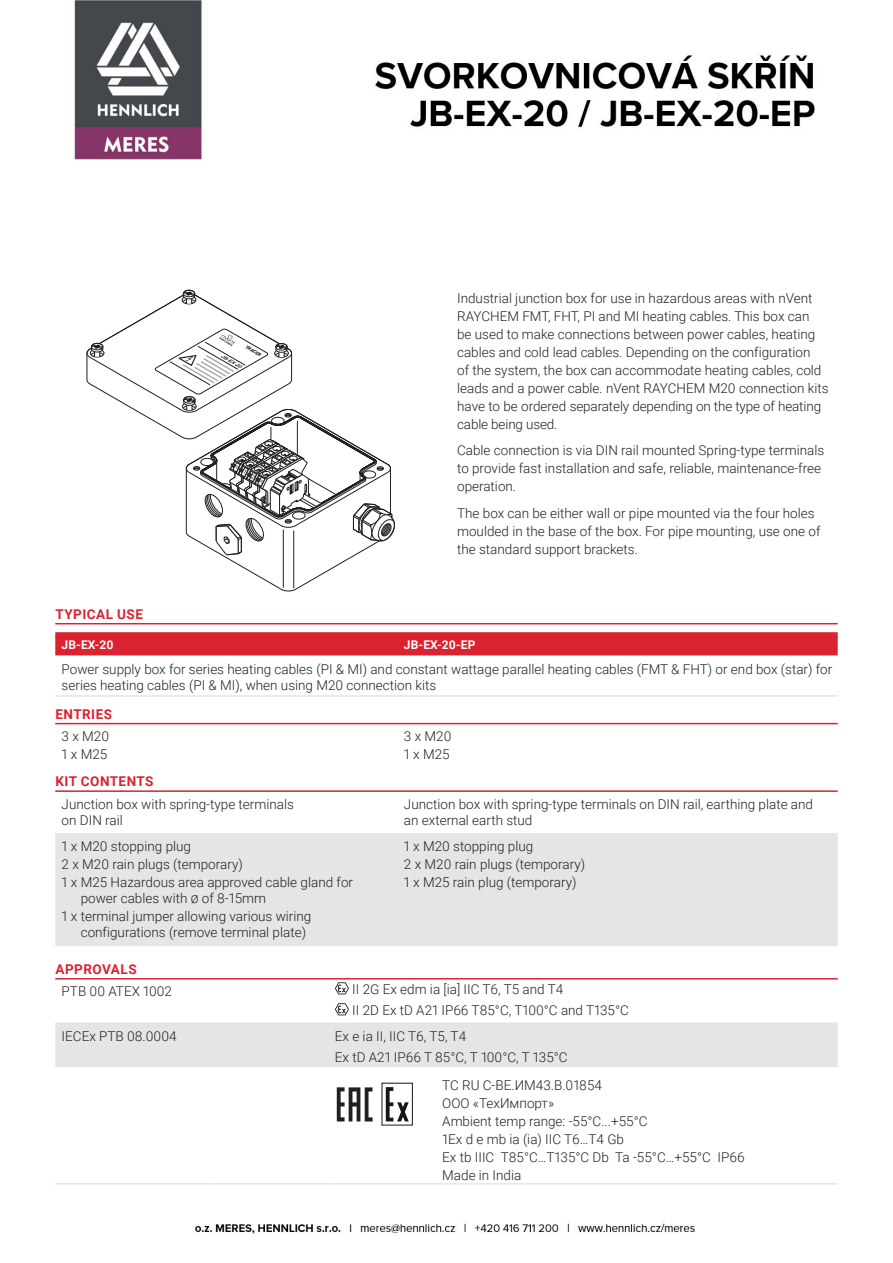
<style>
.page{position:relative;width:893px;height:1263px;background:#fff}
.page>*{position:absolute;margin:0;border:0;box-sizing:border-box;transform-origin:0 0}
.t1{font:300 13.5px/18px "Roboto";color:#231f20}
.t2{font:700 13.5px "Roboto";letter-spacing:.035em;color:#db2230}
.t3{font:700 12px "Roboto";letter-spacing:.01em;color:#fff}
.t4{font:italic 900 4.65px "Roboto";color:#231f20}
</style>
<div class="page">
<svg style="left:86px;top:289px;width:309px;height:303px"></svg>
<div style="left:55px;top:1022px;width:783px;height:45px;background:#e5e5e8"></div>
<hr style="left:55px;top:1183px;width:154px;height:1px;background:#e5e5e8">
<hr style="left:209px;top:1183px;width:119px;height:1px;background:#e5e5e8">
<hr style="left:328px;top:1183px;width:108px;height:1px;background:#e5e5e8">
<hr style="left:436px;top:1183px;width:402px;height:1px;background:#e5e5e8">
<hr style="left:55px;top:978px;width:783px;height:1px;background:#db2230">
<svg style="left:335px;top:982px;width:14px;height:12px"></svg>
<svg style="left:335px;top:1003px;width:14px;height:12px"></svg>
<svg style="left:337px;top:1087px;width:36px;height:34px"></svg>
<svg style="left:386px;top:1087px;width:23px;height:34px"></svg>
<div style="left:382px;top:1083px;width:31px;height:42px;border:1px solid #18151a"></div>
<hr style="left:55px;top:623px;width:783px;height:1px;background:#db2230">
<div style="left:55px;top:632px;width:783px;height:23px;background:#db2230"></div>
<div style="left:55px;top:833px;width:783px;height:113px;background:#e5e5e8"></div>
<hr style="left:55px;top:695px;width:343px;height:2px;background:#e5e5e8">
<hr style="left:398px;top:695px;width:440px;height:2px;background:#e5e5e8">
<hr style="left:55px;top:723px;width:783px;height:1px;background:#db2230">
<hr style="left:55px;top:790px;width:783px;height:2px;background:#db2230">
<img style="left:74px;top:0;width:741px;height:160px">
<img style="left:195px;top:1223px;width:500px;height:11px">
<p class="t4" style="left:247px;top:344px;width:19px;rotate:30deg">TRACER</p>
<p class="t1" style="left:457px;top:289px;width:373px">Industrial junction box for use in hazardous areas with nVent RAYCHEM FMT, FHT, PI and MI heating cables. This box can<br>be used to make connections between power cables, heating cables and cold lead cables. Depending on the configuration<br>of the system, the box can accommodate heating cables, cold leads and a power cable. nVent RAYCHEM M20 connection kits have to be ordered separately depending on the type of heating cable being used.</p>
<p class="t1" style="left:457px;top:441px;width:369px">Cable connection is via DIN rail mounted Spring-type terminals to provide fast installation and safe, reliable, maintenance-free operation.</p>
<p class="t1" style="left:457px;top:504px;width:365px">The box can be either wall or pipe mounted via the four holes moulded in the base of the box. For pipe mounting, use one of the standard support brackets.</p>
<p class="t2" style="left:56px;top:604px;width:89px">TYPICAL USE</p>
<p class="t3" style="left:62px;top:636px;width:53px">JB-EX-20</p>
<p class="t3" style="left:404px;top:636px;width:73px">JB-EX-20-EP</p>
<p class="t1" style="left:62px;top:661px;width:772px;line-height:15.8px">Power supply box for series heating cables (PI &amp; MI) and constant wattage parallel heating cables (FMT &amp; FHT) or end box (star) for series heating cables (PI &amp; MI), when using M20 connection kits</p>
<p class="t2" style="left:56px;top:704px;width:58px">ENTRIES</p>
<p class="t1" style="left:62px;top:727px;width:49px">3 x M20<br>1 x M25</p>
<p class="t1" style="left:404px;top:727px;width:49px">3 x M20<br>1 x M25</p>
<p class="t2" style="left:56px;top:772px;width:100px">KIT CONTENTS</p>
<p class="t1" style="left:62px;top:796px;width:234px;line-height:15.8px">Junction box with spring-type terminals on DIN rail</p>
<p class="t1" style="left:404px;top:796px;width:411px;line-height:15.8px">Junction box with spring-type terminals on DIN rail, earthing plate and an external earth stud</p>
<p class="t1" style="left:62px;top:837px;width:293px">1 x M20 stopping plug<br>2 x M20 rain plugs (temporary)<br>1 x M25 Hazardous area approved cable gland for</p>
<p class="t1" style="left:62px;top:889px;width:251px;text-indent:19px">power cables with Ø of 8-15mm<br>1 x terminal jumper allowing various wiring</p>
<p class="t1" style="left:81px;top:923px;width:227px">configurations (remove terminal plate)</p>
<p class="t1" style="left:404px;top:837px;width:183px">1 x M20 stopping plug<br>2 x M20 rain plugs (temporary)<br>1 x M25 rain plug (temporary)</p>
<p class="t2" style="left:56px;top:959px;width:83px">APPROVALS</p>
<p class="t1" style="left:62px;top:982px;width:112px">PTB 00 ATEX 1002</p>
<p class="t1" style="left:352px;top:979px;width:278px;line-height:21px">II 2G Ex edm ia [ia] IIC T6, T5 and T4<br>II 2D Ex tD A21 IP66 T85°C, T100°C and T135°C</p>
<p class="t1" style="left:62px;top:1026px;width:116px">IECEx PTB 08.0004</p>
<p class="t1" style="left:335px;top:1025px;width:234px;line-height:21px">Ex e ia II, IIC T6, T5, T4<br>Ex tD A21 IP66 T 85°C, T 100°C, T 135°C</p>
<p class="t1" style="left:442px;top:1075px;width:304px">TC RU C-BE.ИМ43.В.01854<br>ООО «ТехИмпорт»<br>Ambient temp range: -55°C...+55°C<br>1Ex d e mb ia (ia) IIC T6…T4 Gb<br>Ex tb IIIC T85°C…T135°C Db Ta -55°C…+55°C IP66<br>Made in India</p>
</div>
